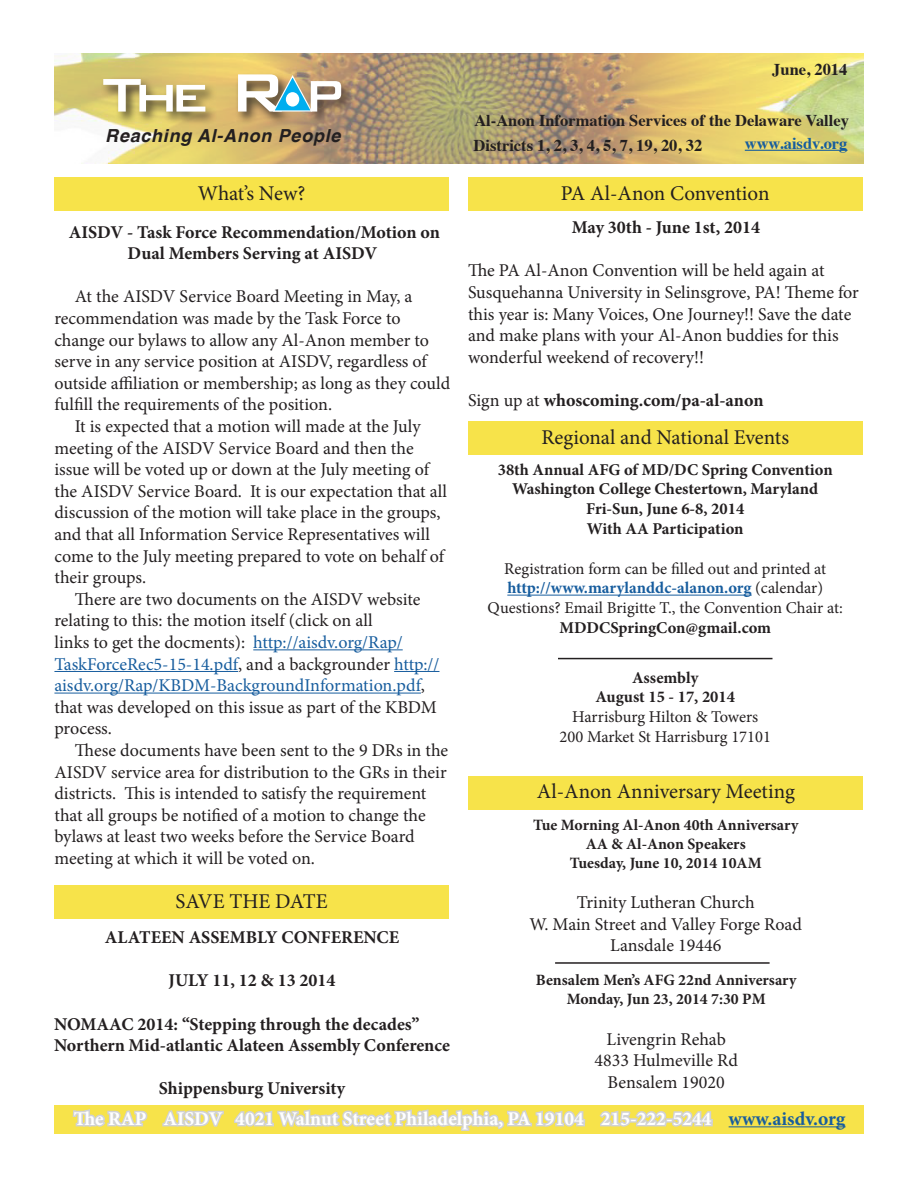
<style>
.page{position:relative;width:918px;height:1188px;background:#fff}
.page>*{position:absolute;margin:0;border:0;box-sizing:border-box;transform-origin:0 0}
.t1{font:500 63px "Bank Gothic";color:#fff}
.t2{font:21px "Minion Pro";letter-spacing:-.005em;color:#231f20}
.t3{font:700 19.5px "Minion Pro";color:#fff}
.t4{font:18px/21.6px "Minion Pro";color:#231f20}
.t5{font:700 18px/21.6px "Minion Pro";color:#231f20;text-align:center}
.t6{font:italic 700 18px "Helvetica";letter-spacing:.04em;color:#231f20}
.t7{font:700 16.5px "Minion Pro";color:#231f20}
.t8{font:16.5px "Minion Pro";letter-spacing:-.005em;color:#231f20}
.t9{font:700 16.5px/24.6px "Times";color:#231f20}
.t10{font:700 16.5px "Minion Pro";color:#175d9e}
.t11{font:700 16.5px "Times";color:#175d9e}
.t12{font:700 15.75px "Minion Pro";color:#231f20}
.s1{font-size:72px}
.s2{color:#175d9e}
.s3{font-weight:400}
.s4{font-weight:400;color:#231f20}
</style>
<div class="page">
<img style="left:54px;top:53px;width:810px;height:111px">
<div style="left:101px;top:72px;width:193px;height:53px;background:#231f20;opacity:.75"></div>
<svg style="left:272px;top:75px;width:41px;height:37px"></svg>
<div style="left:286px;top:92px;width:13px;height:15px;background:#fff;border-radius:50%"></div>
<div style="left:308px;top:79px;width:46px;height:46px;background:#231f20;opacity:.75"></div>
<hr style="left:745px;top:150px;width:102px;height:1px;background:#175d9e">
<div style="left:54px;top:1106px;width:810px;height:28px;background:#f7e34a"></div>
<hr style="left:729px;top:1126px;width:117px;height:1px;background:#175d9e">
<svg style="left:71px;top:1105px;width:78px;height:22px"></svg>
<svg style="left:161px;top:1105px;width:64px;height:22px"></svg>
<svg style="left:232px;top:1105px;width:355px;height:26px"></svg>
<svg style="left:599px;top:1110px;width:114px;height:17px"></svg>
<div style="left:468px;top:177px;width:394px;height:34px;background:#f7e34a"></div>
<div style="left:54px;top:885px;width:395px;height:34px;background:#f7e34a"></div>
<div style="left:54px;top:177px;width:395px;height:34px;background:#f7e34a"></div>
<div style="left:469px;top:776px;width:394px;height:33px;background:#f7e34a"></div>
<div style="left:468px;top:421px;width:394px;height:34px;background:#f7e34a"></div>
<hr style="left:507px;top:595px;width:245px;height:1px;background:#175d9e">
<hr style="left:253px;top:649px;width:150px;height:1px;background:#175d9e">
<hr style="left:54px;top:671px;width:184px;height:1px;background:#175d9e">
<hr style="left:394px;top:671px;width:45px;height:1px;background:#175d9e">
<hr style="left:54px;top:693px;width:367px;height:1px;background:#175d9e">
<hr style="left:555px;top:962px;width:215px;height:2px;background:#231f20">
<hr style="left:558px;top:658px;width:214px;height:1px;background:#231f20">
<h1 class="t1" style="left:102px;top:46px;width:244px">The <span class="s1">R p</span></h1>
<p class="t6" style="left:105px;top:121px;width:237px">Reaching Al-Anon People</p>
<p class="t2" style="left:198px;top:179px;width:109px">What’s New?</p>
<p class="t5" style="left:69px;top:221px;width:373px">AISDV - Task Force Recommendation/Motion on<br>Dual Members Serving at AISDV</p>
<p class="t4" style="left:54px;top:286px;width:397px;text-indent:20px">At the AISDV Service Board Meeting in May, a recommendation was made by the Task Force to change our bylaws to allow any Al-Anon member to serve in any service position at AISDV, regardless of outside affiliation or membership; as long as they could fulfill the requirements of the position.</p>
<p class="t4" style="left:54px;top:416px;width:394px;text-indent:20px">It is expected that a motion will made at the July meeting of the AISDV Service Board and then the issue will be voted up or down at the July meeting of the AISDV Service Board. It is our expectation that all discussion of the motion will take place in the groups, and that all Information Service Representatives will come to the July meeting prepared to vote on behalf of their groups.</p>
<p class="t4" style="left:54px;top:588px;width:387px;text-indent:20px">There are two documents on the AISDV website relating to this: the motion itself (click on all<br>links to get the docments): <span class="s2">http://aisdv.org/Rap/ TaskForceRec5-15-14.pdf</span>, and a backgrounder <span class="s2">http:// aisdv.org/Rap/KBDM-BackgroundInformation.pdf</span>, that was developed on this issue as part of the KBDM process.</p>
<p class="t4" style="left:54px;top:740px;width:395px;text-indent:20px">These documents have been sent to the 9 DRs in the AISDV service area for distribution to the GRs in their districts. This is intended to satisfy the requirement that all groups be notified of a motion to change the bylaws at least two weeks before the Service Board meeting at which it will be voted on.</p>
<p class="t2" style="left:176px;top:887px;width:154px">SAVE THE DATE</p>
<p class="t5" style="left:105px;top:926px;width:296px">ALATEEN ASSEMBLY CONFERENCE</p>
<p class="t5" style="left:168px;top:970px;width:169px">JULY 11, 12 &amp; 13 2014</p>
<p class="t5" style="left:54px;top:1013px;width:367px">NOMAAC 2014: “Stepping through the decades”</p>
<p class="t5" style="left:54px;top:1034px;width:398px">Northern Mid-atlantic Alateen Assembly Conference</p>
<p class="t5" style="left:159px;top:1078px;width:188px">Shippensburg University</p>
<p class="t9" style="left:772px;top:56px;width:77px">June, 2014</p>
<p class="t9" style="left:474px;top:106px;width:377px">Al-Anon Information Services of the Delaware Valley<br>Districts 1, 2, 3, 4, 5, 7, 19, 20, 32</p>
<p class="t11" style="left:745px;top:128px;width:104px">www.aisdv.org</p>
<p class="t2" style="left:561px;top:179px;width:210px">PA Al-Anon Convention</p>
<p class="t5" style="left:572px;top:216px;width:190px">May 30th - June 1st, 2014</p>
<p class="t4" style="left:468px;top:260px;width:392px">The PA Al-Anon Convention will be held again at Susquehanna University in Selinsgrove, PA! Theme for this year is: Many Voices, One Journey!! Save the date and make plans with your Al-Anon buddies for this wonderful weekend of recovery!!</p>
<p class="t5" style="left:468px;top:389px;width:297px"><span class="s3">Sign up at</span> whoscoming.com/pa-al-anon</p>
<p class="t2" style="left:541px;top:423px;width:249px">Regional and National Events</p>
<p class="t7" style="left:498px;top:458px;width:336px">38th Annual AFG of MD/DC Spring Convention</p>
<p class="t7" style="left:512px;top:478px;width:308px">Washington College Chestertown, Maryland</p>
<p class="t7" style="left:586px;top:497px;width:160px">Fri-Sun, June 6-8, 2014</p>
<p class="t7" style="left:587px;top:517px;width:158px">With AA Participation</p>
<p class="t8" style="left:504px;top:557px;width:323px">Registration form can be filled out and printed at</p>
<p class="t10" style="left:507px;top:577px;width:317px">http://www.marylanddc-alanon.org <span class="s4">(calendar)</span></p>
<p class="t8" style="left:488px;top:597px;width:357px">Questions? Email Brigitte T., the Convention Chair at:</p>
<p class="t7" style="left:559px;top:616px;width:213px">MDDCSpringCon@gmail.com</p>
<p class="t7" style="left:632px;top:666px;width:68px">Assembly</p>
<p class="t7" style="left:595px;top:685px;width:141px">August 15 - 17, 2014</p>
<p class="t8" style="left:572px;top:706px;width:187px">Harrisburg Hilton &amp; Towers</p>
<p class="t8" style="left:560px;top:726px;width:213px">200 Market St Harrisburg 17101</p>
<p class="t2" style="left:537px;top:778px;width:260px">Al-Anon Anniversary Meeting</p>
<p class="t12" style="left:533px;top:814px;width:267px">Tue Morning Al-Anon 40th Anniversary</p>
<p class="t12" style="left:586px;top:833px;width:161px">AA &amp; Al-Anon Speakers</p>
<p class="t12" style="left:570px;top:852px;width:193px">Tuesday, June 10, 2014 10AM</p>
<p class="t4" style="left:577px;top:892px;width:179px">Trinity Lutheran Church</p>
<p class="t4" style="left:530px;top:913px;width:274px">W. Main Street and Valley Forge Road</p>
<p class="t4" style="left:610px;top:935px;width:113px">Lansdale 19446</p>
<p class="t12" style="left:536px;top:969px;width:262px">Bensalem Men’s AFG 22nd Anniversary</p>
<p class="t12" style="left:567px;top:988px;width:200px">Monday, Jun 23, 2014 7:30 PM</p>
<p class="t4" style="left:607px;top:1028px;width:121px">Livengrin Rehab</p>
<p class="t4" style="left:595px;top:1050px;width:145px">4833 Hulmeville Rd</p>
<p class="t4" style="left:608px;top:1072px;width:119px">Bensalem 19020</p>
<p class="t3" style="left:74px;top:1105px;width:773px">The RAP AISDV 4021 Walnut Street Philadelphia, PA 19104 215‐222‐5244 <span class="s2">www.aisdv.org</span></p>
</div>
